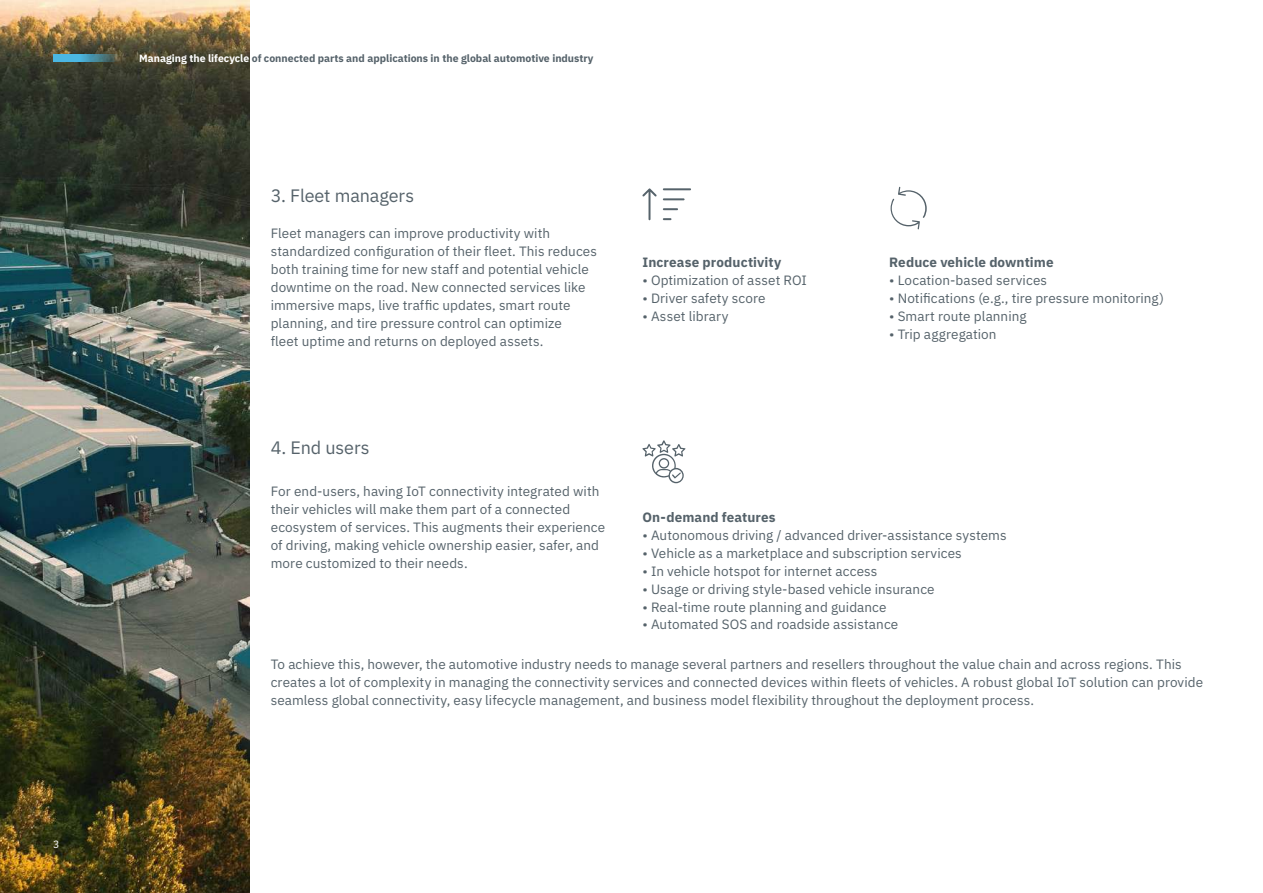
<style>
.page{position:relative;width:1263px;height:893px;background:#fff}
.page>*{position:absolute;margin:0;border:0;box-sizing:border-box;transform-origin:0 0}
.t1{font:18px "IBM Plex Sans";letter-spacing:-.01em;color:#55626a}
.t2{font:13.5px/18px "IBM Plex Sans";letter-spacing:.005em;color:#55626a}
.t3{font:700 13.5px "IBM Plex Sans";letter-spacing:.005em;color:#55626a}
.t4{font:700 10.5px "IBM Plex Sans";color:#55626a}
.t5{font:10.5px "IBM Plex Sans";color:#fff}
.s1{color:#fff}
</style>
<div class="page">
<img style="left:0;top:0;width:249px;height:893px">
<hr style="left:663px;top:188px;width:28px;height:2px;background:#55626a">
<hr style="left:663px;top:198px;width:21px;height:2px;background:#55626a">
<svg style="left:663px;top:208px;width:15px;height:2px"></svg>
<svg style="left:663px;top:218px;width:8px;height:2px"></svg>
<svg style="left:642px;top:188px;width:15px;height:32px"></svg>
<svg style="left:890px;top:187px;width:37px;height:42px"></svg>
<svg style="left:642px;top:440px;width:43px;height:43px"></svg>
<svg style="left:53px;top:54px;width:72px;height:7px"></svg>
<p class="t5" style="left:53px;top:836px;width:8px">3</p>
<p class="t4" style="left:139px;top:50px;width:456px"><span class="s1">Managing the lifecycle</span> of connected parts and applications in the global automotive industry</p>
<h1 class="t1" style="left:271px;top:182px;width:145px">3. Fleet managers</h1>
<p class="t2" style="left:271px;top:223px;width:328px">Fleet managers can improve productivity with standardized configuration of their fleet. This reduces both training time for new staff and potential vehicle downtime on the road. New connected services like immersive maps, live traffic updates, smart route planning, and tire pressure control can optimize<br>fleet uptime and returns on deployed assets.</p>
<p class="t3" style="left:642px;top:252px;width:140px">Increase productivity</p>
<p class="t2" style="left:642px;top:270px;width:166px">• Optimization of asset ROI</p>
<p class="t2" style="left:642px;top:288px;width:125px">• Driver safety score</p>
<p class="t2" style="left:642px;top:306px;width:88px">• Asset library</p>
<p class="t3" style="left:889px;top:252px;width:166px">Reduce vehicle downtime</p>
<p class="t2" style="left:889px;top:270px;width:159px">• Location-based services</p>
<p class="t2" style="left:889px;top:288px;width:276px">• Notifications (e.g., tire pressure monitoring)</p>
<p class="t2" style="left:889px;top:306px;width:139px">• Smart route planning</p>
<p class="t2" style="left:889px;top:324px;width:109px">• Trip aggregation</p>
<h1 class="t1" style="left:271px;top:434px;width:100px">4. End users</h1>
<p class="t2" style="left:271px;top:481px;width:336px">For end-users, having IoT connectivity integrated with their vehicles will make them part of a connected ecosystem of services. This augments their experience of driving, making vehicle ownership easier, safer, and more customized to their needs.</p>
<p class="t3" style="left:642px;top:506px;width:135px">On-demand features</p>
<p class="t2" style="left:642px;top:525px;width:366px">• Autonomous driving / advanced driver-assistance systems</p>
<p class="t2" style="left:642px;top:543px;width:321px">• Vehicle as a marketplace and subscription services</p>
<p class="t2" style="left:642px;top:561px;width:237px">• In vehicle hotspot for internet access</p>
<p class="t2" style="left:642px;top:579px;width:294px">• Usage or driving style-based vehicle insurance</p>
<p class="t2" style="left:642px;top:597px;width:246px">• Real-time route planning and guidance</p>
<p class="t2" style="left:642px;top:615px;width:257px">• Automated SOS and roadside assistance</p>
<p class="t2" style="left:271px;top:654px;width:934px">To achieve this, however, the automotive industry needs to manage several partners and resellers throughout the value chain and across regions. This creates a lot of complexity in managing the connectivity services and connected devices within fleets of vehicles. A robust global IoT solution can provide seamless global connectivity, easy lifecycle management, and business model flexibility throughout the deployment process.</p>
</div>
